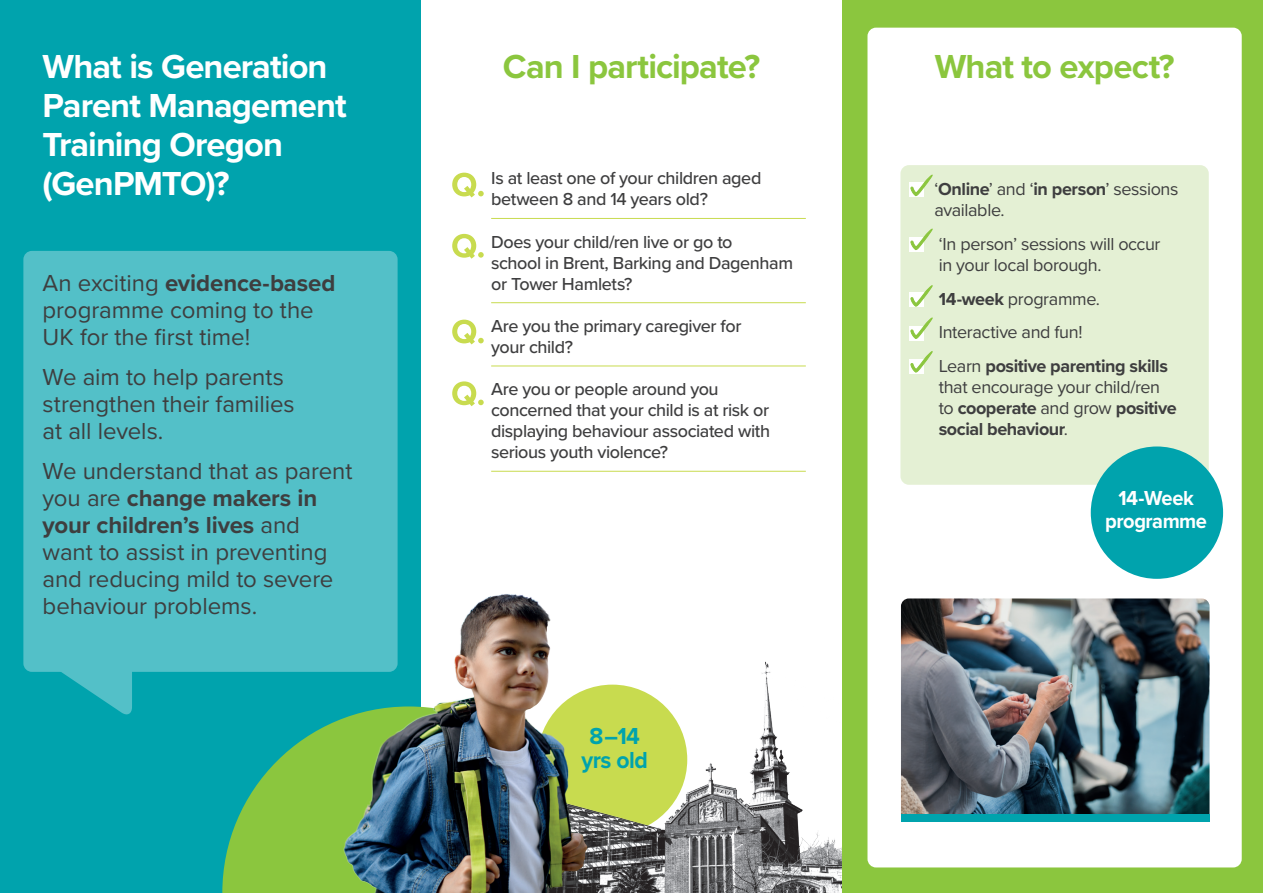
<style>
.page{position:relative;width:1263px;height:893px;background:#fff}
.page>*{position:absolute;margin:0;border:0;box-sizing:border-box;transform-origin:0 0}
.t1{font:700 34.5px/39px "Proxima Nova";letter-spacing:-.025em;color:#fff}
.t2{font:700 34.5px "Proxima Nova";letter-spacing:-.025em;color:#8bc63e}
.t3{font:24px/27px "Proxima Nova";letter-spacing:-.005em;color:#3e3e3f}
.t4{font:700 24px/24px "Proxima Nova";letter-spacing:-.02em;color:#00a3ad;text-align:center;scale:.96 1}
.t5{font:700 21px/22.5px "Proxima Nova";letter-spacing:-.025em;color:#fff;text-align:center;scale:.96 1}
.t6{font:500 18px/21px "Proxima Nova";letter-spacing:-.025em;color:#3e3e3f}
.t7{font:18px/21px "Proxima Nova";letter-spacing:-.02em;color:#3e3e3f}
.s1{font-weight:700}
</style>
<div class="page">
<div style="left:0;top:0;width:421px;height:893px;background:#00a3ad"></div>
<div style="left:842px;top:0;width:421px;height:893px;background:#8bc63e"></div>
<div style="left:23px;top:251px;width:375px;height:421px;background:#53c0c8;border-radius:9px"></div>
<div style="left:867px;top:28px;width:375px;height:839px;background:#fff;border-radius:9px"></div>
<hr style="left:491px;top:218px;width:315px;height:1px;background:#c8db4f">
<hr style="left:491px;top:302px;width:315px;height:1px;background:#c8db4f">
<hr style="left:491px;top:366px;width:315px;height:1px;background:#c8db4f">
<hr style="left:491px;top:471px;width:315px;height:1px;background:#c8db4f">
<div style="left:900px;top:165px;width:309px;height:320px;background:#e4f0d4;border-radius:9px"></div>
<div style="left:909px;top:182px;width:15px;height:15px;background:#fff"></div>
<div style="left:909px;top:237px;width:15px;height:15px;background:#fff"></div>
<div style="left:909px;top:292px;width:15px;height:15px;background:#fff"></div>
<div style="left:909px;top:326px;width:15px;height:15px;background:#fff"></div>
<div style="left:909px;top:359px;width:15px;height:15px;background:#fff"></div>
<svg style="left:55px;top:671px;width:77px;height:44px"></svg>
<img style="left:901px;top:598px;width:308px;height:216px">
<svg style="left:222px;top:727px;width:101px;height:166px;fill:#8bc63e"></svg>
<img style="left:590px;top:661px;width:252px;height:232px">
<div style="left:901px;top:814px;width:308px;height:7px;background:#00a3ad"></div>
<img style="left:323px;top:584px;width:267px;height:309px">
<svg style="left:910px;top:174px;width:23px;height:23px"></svg>
<svg style="left:910px;top:228px;width:23px;height:23px"></svg>
<svg style="left:910px;top:285px;width:23px;height:22px"></svg>
<svg style="left:910px;top:317px;width:23px;height:22px"></svg>
<svg style="left:910px;top:351px;width:23px;height:22px"></svg>
<svg style="left:452px;top:173px;width:32px;height:24px"></svg>
<svg style="left:452px;top:234px;width:32px;height:25px"></svg>
<svg style="left:452px;top:320px;width:32px;height:24px"></svg>
<svg style="left:452px;top:381px;width:32px;height:25px"></svg>
<div style="left:1091px;top:446px;width:132px;height:133px;background:#00a3ad;border-radius:50%"></div>
<h1 class="t1" style="left:43px;top:47px;width:306px">What is Generation<br>Parent Management<br>Training Oregon (GenPMTO)?</h1>
<h2 class="t3" style="left:43px;top:269px;width:295px">An exciting <span class="s1">evidence-based </span>programme coming to the<br>UK for the first time!</h2>
<h2 class="t3" style="left:43px;top:362px;width:254px">We aim to help parents strengthen their families at all levels.</h2>
<h2 class="t3" style="left:43px;top:456px;width:311px">We understand that as parent you are <span class="s1">change makers in your children’s lives</span> and want to assist in preventing and reducing mild to severe behaviour problems.</h2>
<h1 class="t2" style="left:503px;top:41px;width:259px">Can I participate?</h1>
<p class="t6" style="left:491px;top:167px;width:272px">Is at least one of your children aged between 8 and 14 years old?</p>
<p class="t6" style="left:491px;top:230px;width:303px">Does your child/ren live or go to<br>school in Brent, Barking and Dagenham or Tower Hamlets?</p>
<p class="t6" style="left:491px;top:315px;width:252px">Are you the primary caregiver for your child?</p>
<p class="t6" style="left:491px;top:378px;width:281px">Are you or people around you concerned that your child is at risk or displaying behaviour associated with serious youth violence?</p>
<h2 class="t4" style="left:581px;top:723px;width:71px">8–14 yrs old</h2>
<h1 class="t2" style="left:935px;top:41px;width:241px">What to expect?</h1>
<p class="t7" style="left:934px;top:178px;width:246px">‘<span class="s1">Online</span>’ and ‘<span class="s1">in person</span>’ sessions available.</p>
<p class="t7" style="left:939px;top:233px;width:223px">‘In person’ sessions will occur in your local borough.</p>
<p class="t7" style="left:939px;top:281px;width:231px;line-height:33.8px"><span class="s1">14-week</span> programme.<br>Interactive and fun!<br>Learn <span class="s1">positive parenting skills</span></p>
<p class="t7" style="left:939px;top:376px;width:239px">that encourage your child/ren to <span class="s1">cooperate</span> and grow <span class="s1">positive social behaviour</span>.</p>
<p class="t5" style="left:1105px;top:486px;width:108px">14-Week programme</p>
</div>
